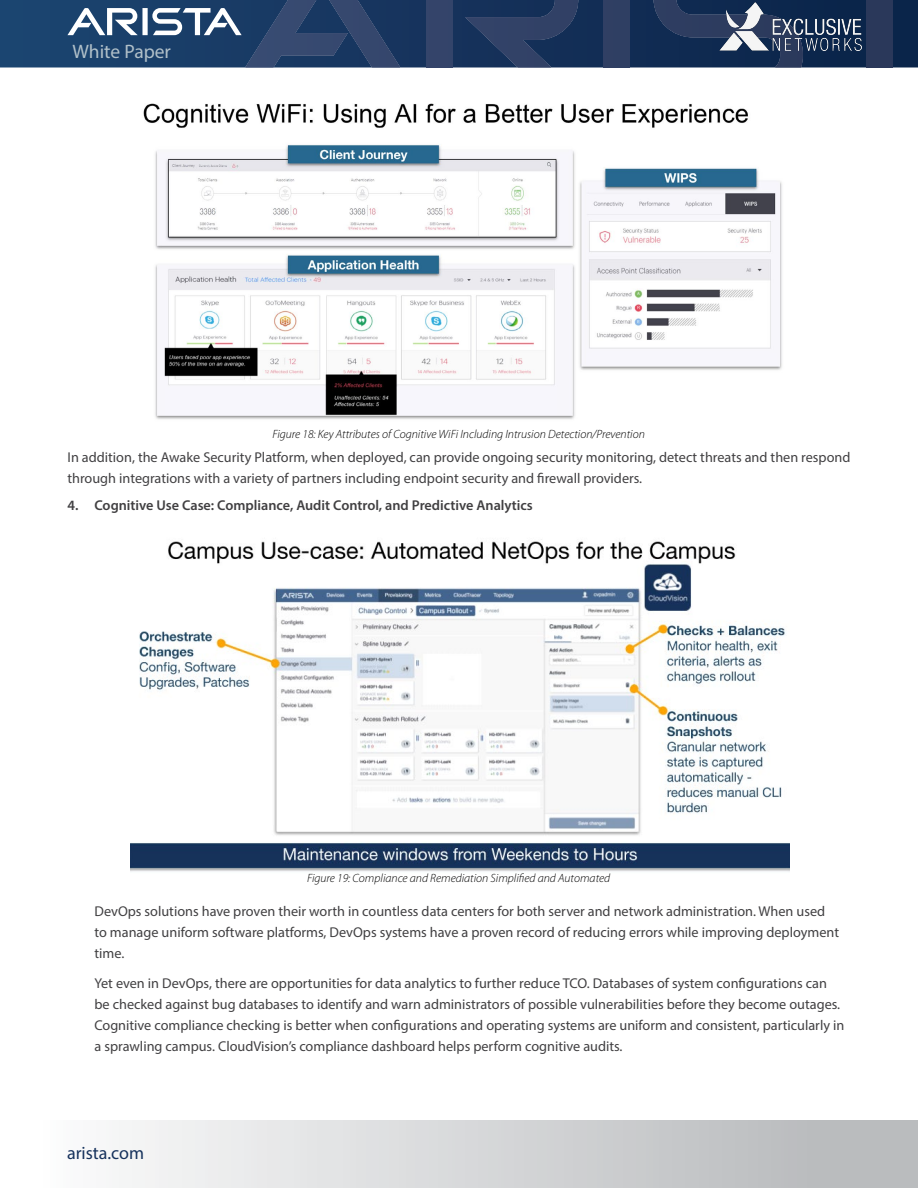
<style>
.page{position:relative;width:918px;height:1188px;background:#fff}
.page>*{position:absolute;margin:0;border:0;box-sizing:border-box;transform-origin:0 0}
.t1{font:19.5px "Myriad Pro";color:#b1c0c9}
.t2{font:18px "Myriad Pro";color:#16325c}
.t3{font:14.25px/21px "Myriad Pro";color:#414042}
.t4{font:600 14.25px "Myriad Pro";color:#414042}
.t5{font:italic 300 12px "Myriad Pro";color:#000}
</style>
<div class="page">
<svg style="left:0;top:0;width:918px;height:68px;background:#16355e"></svg>
<div style="left:426px;top:0;width:26px;height:68px;background:#34446a"></div>
<svg style="left:465px;top:0;width:113px;height:68px;background:#233960"></svg>
<div style="left:604px;top:0;width:26px;height:68px;background:#2f3f63"></div>
<svg style="left:654px;top:0;width:149px;height:68px;background:#1b3257"></svg>
<div style="left:867px;top:0;width:26px;height:68px;background:#2a385a"></div>
<div style="left:0;top:1120px;width:918px;height:68px;background:linear-gradient(to right,#fff,#b3b5b7)"></div>
<img style="left:143px;top:103px;width:639px;height:316px">
<img style="left:131px;top:539px;width:658px;height:333px">
<svg style="left:67px;top:0;width:333px;height:68px;background:#345076"></svg>
<img style="left:719px;top:2px;width:142px;height:49px">
<h1 class="t1" style="left:72px;top:40px;width:100px">White Paper</h1>
<p class="t5" style="left:272px;top:427px;width:374px">Figure 18: Key Attributes of Cognitive WiFi Including Intrusion Detection/Prevention</p>
<p class="t3" style="left:68px;top:446px;width:784px">In addition, the Awake Security Platform, when deployed, can provide ongoing security monitoring, detect threats and then respond through integrations with a variety of partners including endpoint security and firewall providers.</p>
<p class="t4" style="left:68px;top:497px;width:467px">4. Cognitive Use Case: Compliance, Audit Control, and Predictive Analytics</p>
<p class="t5" style="left:307px;top:872px;width:305px">Figure 19: Compliance and Remediation Simplified and Automated</p>
<p class="t3" style="left:95px;top:901px;width:746px">DevOps solutions have proven their worth in countless data centers for both server and network administration. When used to manage uniform software platforms, DevOps systems have a proven record of reducing errors while improving deployment time.</p>
<p class="t3" style="left:95px;top:972px;width:751px">Yet even in DevOps, there are opportunities for data analytics to further reduce TCO. Databases of system configurations can be checked against bug databases to identify and warn administrators of possible vulnerabilities before they become outages.<br>Cognitive compliance checking is better when configurations and operating systems are uniform and consistent, particularly in a sprawling campus. CloudVision’s compliance dashboard helps perform cognitive audits.</p>
<p class="t2" style="left:67px;top:1142px;width:79px">arista.com</p>
</div>
